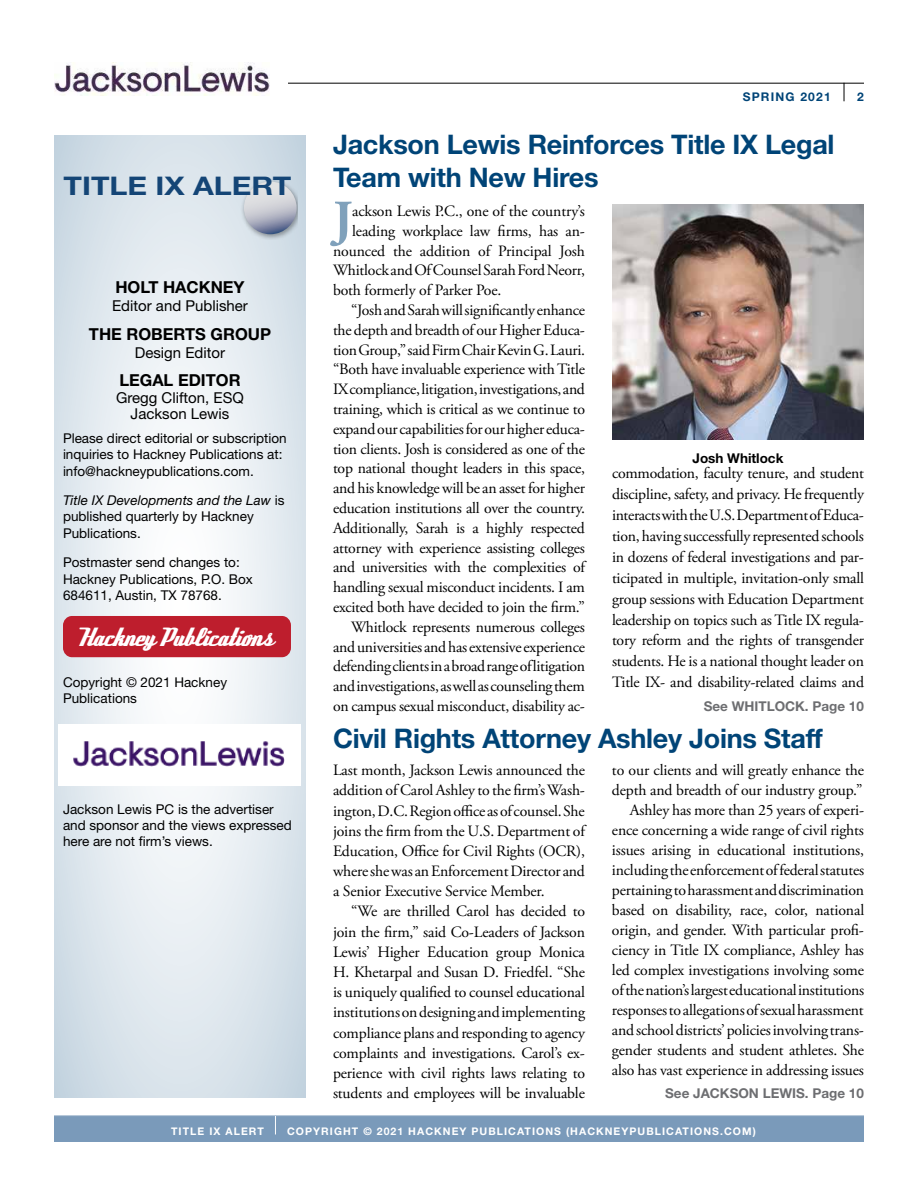
<style>
.page{position:relative;width:918px;height:1188px;background:#fff}
.page>*{position:absolute;margin:0;border:0;box-sizing:border-box;transform-origin:0 0}
.t1{font:700 51.6px "Adobe Garamond Pro";color:#80a1bb}
.t2{font:28.05px "Deftone Stylus";color:#fff}
.t3{font:700 27px/32.4px "Helvetica Neue LT Std";letter-spacing:-.01em;color:#047}
.t4{font:700 25.65px "Helvetica Neue LT Std";color:#144576;scale:1.18 1}
.t5{font:700 16.5px "Helvetica Neue LT Std";color:#000}
.t6{font:15.75px/20.2px "Adobe Garamond Pro";letter-spacing:-.015em;color:#000;text-align:justify}
.t7{font:15px/16.5px "Helvetica Neue LT Std";color:#000;text-align:center}
.t8{font:13.5px/16.2px "Helvetica Neue LT Std";color:#000}
.t9{font:700 13.5px "Helvetica Neue LT Std";color:#6d6e71}
.t10{font:700 13.5px "Helvetica Neue LT Std";color:#000}
.t11{font:700 12px "Helvetica Neue LT Std";letter-spacing:.1em;color:#047}
.t12{font:700 10.5px "Helvetica Neue LT Std";letter-spacing:.1em;color:#fff}
.s1{font-style:italic}
</style>
<div class="page">
<hr style="left:288px;top:83px;width:576px;height:1px;background:#000">
<svg style="left:844px;top:83px;width:1px;height:18px"></svg>
<img style="left:54px;top:62px;width:216px;height:34px">
<img style="left:612px;top:205px;width:252px;height:235px">
<div style="left:54px;top:1116px;width:810px;height:26px;background:#7a9aba"></div>
<svg style="left:275px;top:1116px;width:1px;height:18px"></svg>
<svg style="left:54px;top:135px;width:252px;height:963px"></svg>
<div style="left:63px;top:616px;width:228px;height:41px;background:#be1e2d;border-radius:9px"></div>
<div style="left:58px;top:724px;width:244px;height:61px;background:#fff"></div>
<img style="left:73px;top:741px;width:211px;height:26px">
<img style="left:239px;top:176px;width:58px;height:64px">
<svg style="left:244px;top:182px;width:53px;height:52px;background:#bdc0cb"></svg>
<h3 class="t4" style="left:64px;top:170px;width:195px">TITLE IX ALERT</h3>
<p class="t5" style="left:115px;top:277px;width:131px">HOLT HACKNEY</p>
<p class="t7" style="left:112px;top:297px;width:137px">Editor and Publisher</p>
<p class="t5" style="left:89px;top:324px;width:184px">THE ROBERTS GROUP</p>
<p class="t7" style="left:135px;top:344px;width:92px">Design Editor</p>
<p class="t5" style="left:119px;top:370px;width:123px">LEGAL EDITOR</p>
<p class="t7" style="left:116px;top:389px;width:129px">Gregg Clifton, ESQ<br>Jackson Lewis</p>
<p class="t8" style="left:63px;top:430px;width:225px">Please direct editorial or subscription inquiries to Hackney Publications at: info@hackneypublications.com.</p>
<p class="t8" style="left:63px;top:492px;width:223px"><span class="s1">Title IX Developments and the Law</span> is published quarterly by Hackney<br>Publications.</p>
<p class="t8" style="left:63px;top:554px;width:191px">Postmaster send changes to:<br>Hackney Publications, P.O. Box<br>684611, Austin, TX 78768.</p>
<h2 class="t2" style="left:78px;top:622px;width:195px">Hackney Publications</h2>
<p class="t8" style="left:63px;top:674px;width:166px">Copyright © 2021 Hackney<br>Publications</p>
<p class="t8" style="left:63px;top:800px;width:230px">Jackson Lewis PC is the advertiser and sponsor and the views expressed here are not firm’s views.</p>
<p class="t11" style="left:743px;top:90px;width:90px">SPRING 2021</p>
<p class="t11" style="left:857px;top:90px;width:8px">2</p>
<h3 class="t3" style="left:333px;top:128px;width:503px">Jackson Lewis Reinforces Title IX Legal<br>Team with New Hires</h3>
<h1 class="t1" style="left:333px;top:189px;width:21px">J</h1>
<p class="t6" style="left:352px;top:202px;width:234px">ackson Lewis P.C., one of the country’s</p>
<p class="t6" style="left:352px;top:221px;width:234px">leading workplace law firms, has an-</p>
<p class="t6" style="left:333px;top:241px;width:254px">nounced the addition of Principal Josh</p>
<p class="t6" style="left:333px;top:261px;width:254px">Whitlock and Of Counsel Sarah Ford Neorr,</p>
<p class="t6" style="left:333px;top:281px;width:170px">both formerly of Parker Poe.</p>
<p class="t6" style="left:351px;top:300px;width:236px">“Josh and Sarah will significantly enhance</p>
<p class="t6" style="left:333px;top:320px;width:254px">the depth and breadth of our Higher Educa-</p>
<p class="t6" style="left:333px;top:340px;width:254px">tion Group,” said Firm Chair Kevin G. Lauri.</p>
<p class="t6" style="left:333px;top:360px;width:253px">“Both have invaluable experience with Title</p>
<p class="t6" style="left:333px;top:380px;width:254px">IX compliance, litigation, investigations, and</p>
<p class="t6" style="left:333px;top:399px;width:253px">training, which is critical as we continue to</p>
<p class="t6" style="left:333px;top:419px;width:253px">expand our capabilities for our higher educa-</p>
<p class="t6" style="left:333px;top:439px;width:254px">tion clients. Josh is considered as one of the</p>
<p class="t6" style="left:333px;top:459px;width:253px">top national thought leaders in this space,</p>
<p class="t6" style="left:333px;top:479px;width:253px">and his knowledge will be an asset for higher</p>
<p class="t6" style="left:333px;top:498px;width:253px">education institutions all over the country.</p>
<p class="t6" style="left:333px;top:518px;width:253px">Additionally, Sarah is a highly respected</p>
<p class="t6" style="left:333px;top:538px;width:253px">attorney with experience assisting colleges</p>
<p class="t6" style="left:333px;top:558px;width:254px">and universities with the complexities of</p>
<p class="t6" style="left:333px;top:578px;width:254px">handling sexual misconduct incidents. I am</p>
<p class="t6" style="left:333px;top:597px;width:253px">excited both have decided to join the firm.”</p>
<p class="t6" style="left:351px;top:617px;width:236px">Whitlock represents numerous colleges</p>
<p class="t6" style="left:333px;top:637px;width:253px">and universities and has extensive experience</p>
<p class="t6" style="left:333px;top:657px;width:254px">defending clients in a broad range of litigation</p>
<p class="t6" style="left:333px;top:677px;width:253px">and investigations, as well as counseling them</p>
<p class="t6" style="left:333px;top:696px;width:254px">on campus sexual misconduct, disability ac-</p>
<p class="t10" style="left:693px;top:450px;width:92px">Josh Whitlock</p>
<p class="t6" style="left:612px;top:463px;width:254px;line-height:20.9px">commodation, faculty tenure, and student discipline, safety, and privacy. He frequently interacts with the U.S. Department of Educa&shy;tion, having successfully represented schools in dozens of federal investigations and par&shy;ticipated in multiple, invitation-only small group sessions with Education Department leadership on topics such as Title IX regula&shy;tory reform and the rights of transgender students. He is a national thought leader on Title IX- and disability-related claims and</p>
<h3 class="t3" style="left:333px;top:722px;width:491px">Civil Rights Attorney Ashley Joins Staff</h3>
<p class="t6" style="left:333px;top:761px;width:254px">Last month, Jackson Lewis announced the addition of Carol Ashley to the firm’s Wash&shy;ington, D.C. Region office as of counsel. She joins the firm from the U.S. Department of Education, Office for Civil Rights (OCR), where she was an Enforcement Director and a Senior Executive Service Member.</p>
<p class="t6" style="left:333px;top:902px;width:254px;text-indent:18px">“We are thrilled Carol has decided to join the firm,” said Co-Leaders of Jackson Lewis’ Higher Education group Monica H. Khetarpal and Susan D. Friedfel. “She is uniquely qualified to counsel educational institutions on designing and implementing compliance plans and responding to agency complaints and investigations. Carol’s ex&shy;perience with civil rights laws relating to students and employees will be invaluable</p>
<p class="t9" style="left:704px;top:698px;width:162px">See WHITLOCK. Page 10</p>
<p class="t6" style="left:612px;top:761px;width:254px;text-align:right">to our clients and will greatly enhance the depth and breadth of our industry group.” Ashley has more than 25 years of experi&shy;ence concerning a wide range of civil rights issues arising in educational institutions, including the enforcement of federal statutes pertaining to harassment and discrimination based on disability, race, color, national origin, and gender. With particular profi&shy;ciency in Title IX compliance, Ashley has led complex investigations involving some of the nation’s largest educational institutions responses to allegations of sexual harassment and school districts’ policies involving trans&shy;gender students and student athletes. She also has vast experience in addressing issues</p>
<p class="t9" style="left:665px;top:1085px;width:200px">See JACKSON LEWIS. Page 10</p>
<p class="t12" style="left:171px;top:1124px;width:94px">TITLE IX ALERT</p>
<p class="t12" style="left:287px;top:1124px;width:470px">COPYRIGHT © 2021 HACKNEY PUBLICATIONS (HACKNEYPUBLICATIONS.COM)</p>
</div>
